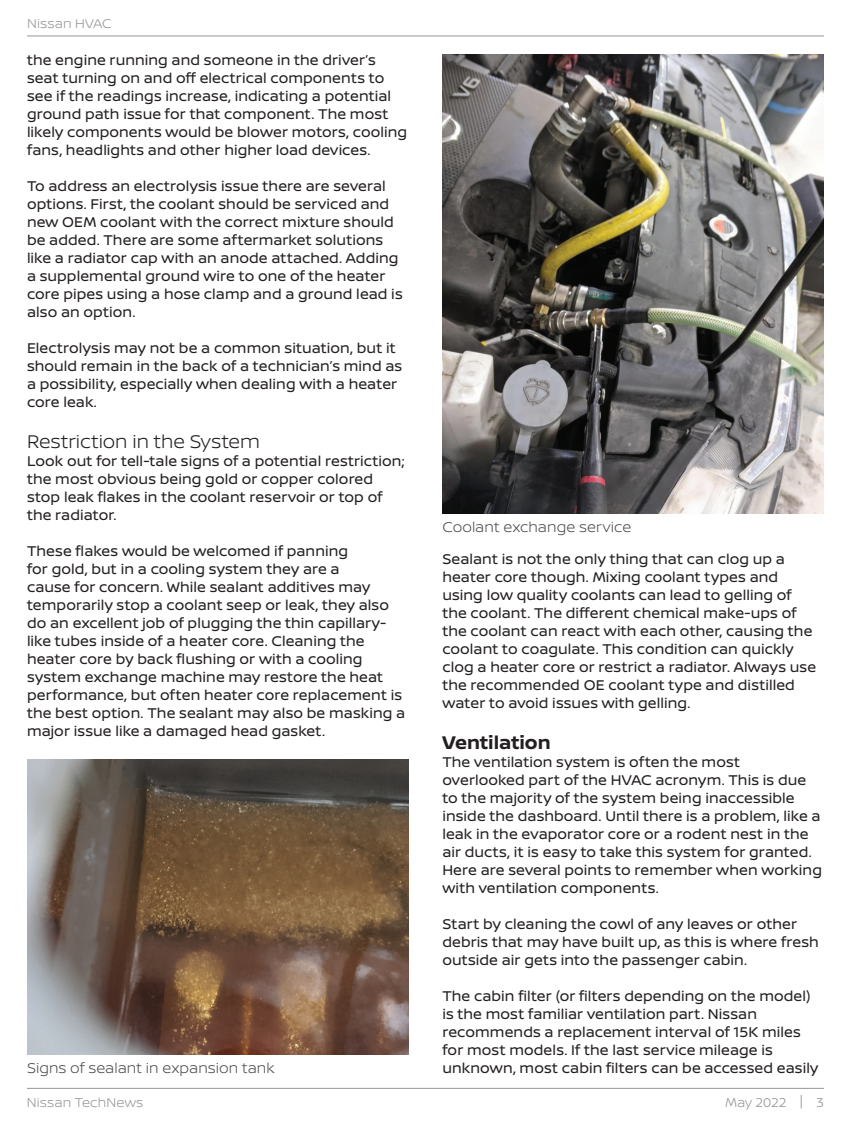
<style>
.page{position:relative;width:851px;height:1134px;background:#fff}
.page>*{position:absolute;margin:0;border:0;box-sizing:border-box;transform-origin:0 0}
.Chapter_Title___Subh{font:300 19.5px "Nissan Brand";letter-spacing:-.005em;color:#231f20}
.Chapter_Title___Subh-2{font:700 19.5px "Nissan Brand";color:#231f20}
.Body_Copy{font:15px/18px "Nissan Brand";letter-spacing:.005em;color:#231f20}
.t1{font:300 15px "Nissan Brand";letter-spacing:.005em;color:#4b4c4d}
.t2{font:300 13.5px "Nissan Brand";letter-spacing:.01em;color:#939598}
</style>
<div class="page">
<hr style="left:27px;top:1088px;width:797px;height:1px;background:#939598">
<hr style="left:27px;top:36px;width:797px;height:1px;background:#939598">
<img style="left:27px;top:759px;width:381px;height:296px">
<img style="left:442px;top:54px;width:382px;height:460px">
<p class="t2" style="left:27px;top:14px;width:86px">Nissan HVAC</p>
<p class="Body_Copy" style="left:27px;top:50px;width:381px">the engine running and someone in the driver’s seat turning on and off electrical components to see if the readings increase, indicating a potential ground path issue for that component. The most likely components would be blower motors, cooling fans, headlights and other higher load devices.</p>
<p class="Body_Copy" style="left:27px;top:176px;width:377px">To address an electrolysis issue there are several options. First, the coolant should be serviced and new OEM coolant with the correct mixture should be added. There are some aftermarket solutions like a radiator cap with an anode attached. Adding a supplemental ground wire to one of the heater core pipes using a hose clamp and a ground lead is also an option.</p>
<p class="Body_Copy" style="left:27px;top:338px;width:377px">Electrolysis may not be a common situation, but it should remain in the back of a technician’s mind as a possibility, especially when dealing with a heater core leak.</p>
<h2 class="Chapter_Title___Subh" style="left:27px;top:427px;width:234px">Restriction in the System</h2>
<p class="Body_Copy" style="left:27px;top:451px;width:379px">Look out for tell-tale signs of a potential restriction; the most obvious being gold or copper colored stop leak flakes in the coolant reservoir or top of the radiator.</p>
<p class="Body_Copy" style="left:27px;top:541px;width:380px">These flakes would be welcomed if panning<br>for gold, but in a cooling system they are a<br>cause for concern. While sealant additives may temporarily stop a coolant seep or leak, they also do an excellent job of plugging the thin capillary&shy;like tubes inside of a heater core. Cleaning the heater core by back flushing or with a cooling system exchange machine may restore the heat performance, but often heater core replacement is the best option. The sealant may also be masking a major issue like a damaged head gasket.</p>
<p class="t1" style="left:27px;top:1057px;width:249px">Signs of sealant in expansion tank</p>
<p class="t1" style="left:442px;top:516px;width:190px">Coolant exchange service</p>
<p class="Body_Copy" style="left:442px;top:549px;width:375px">Sealant is not the only thing that can clog up a heater core though. Mixing coolant types and using low quality coolants can lead to gelling of the coolant. The different chemical make-ups of the coolant can react with each other, causing the coolant to coagulate. This condition can quickly clog a heater core or restrict a radiator. Always use the recommended OE coolant type and distilled water to avoid issues with gelling.</p>
<h2 class="Chapter_Title___Subh-2" style="left:442px;top:728px;width:110px">Ventilation</h2>
<p class="Body_Copy" style="left:442px;top:752px;width:381px">The ventilation system is often the most overlooked part of the HVAC acronym. This is due to the majority of the system being inaccessible inside the dashboard. Until there is a problem, like a leak in the evaporator core or a rodent nest in the air ducts, it is easy to take this system for granted.<br>Here are several points to remember when working with ventilation components.</p>
<p class="Body_Copy" style="left:442px;top:914px;width:378px">Start by cleaning the cowl of any leaves or other debris that may have built up, as this is where fresh outside air gets into the passenger cabin.</p>
<p class="Body_Copy" style="left:442px;top:986px;width:377px">The cabin filter (or filters depending on the model) is the most familiar ventilation part. Nissan recommends a replacement interval of 15K miles for most models. If the last service mileage is unknown, most cabin filters can be accessed easily</p>
<p class="t2" style="left:27px;top:1093px;width:118px">Nissan TechNews</p>
<p class="t2" style="left:725px;top:1093px;width:100px">May 2022 | 3</p>
</div>
